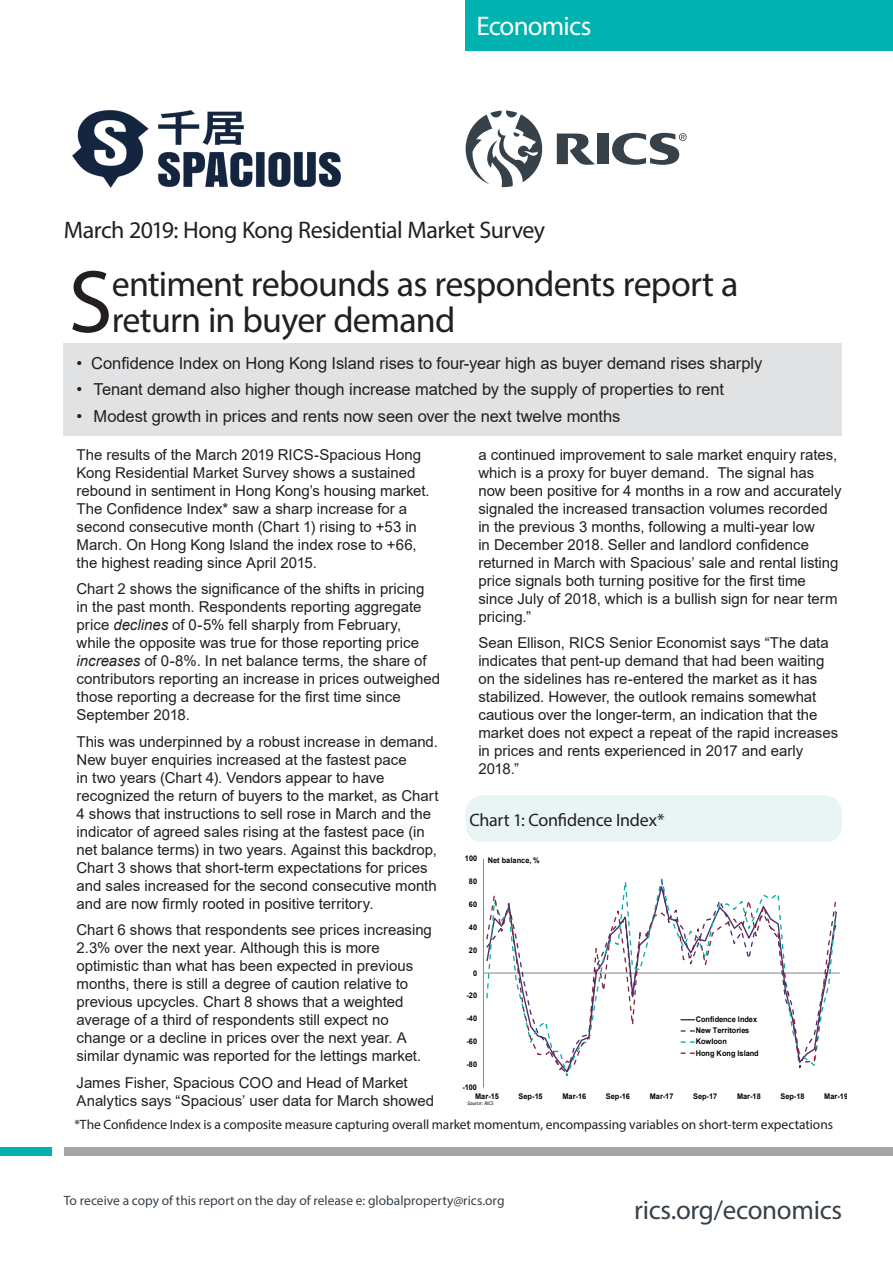
<style>
.page{position:relative;width:893px;height:1263px;background:#fff}
.page>*{position:absolute;margin:0;border:0;box-sizing:border-box;transform-origin:0 0}
.Document_Cover_Title{font:89.4px "Myriad Pro";color:#231f20}
.Document_Cover_Title-2{font:36px/36px "Myriad Pro";letter-spacing:-.02em;color:#231f20}
.t1{font:27px "Myriad Pro";letter-spacing:-.01em;color:#36414a}
.t2{font:27px "Myriad Pro";letter-spacing:-.03em;color:#fff}
.Document_Cover_Sub-t{font:24px "Myriad Pro";letter-spacing:-.02em;color:#231f20}
.Chart_description_te{font:18px "Myriad Pro";letter-spacing:-.01em;color:#231f20}
.Body_Text{font:16.5px "Arial";letter-spacing:-.005em;color:#231f20}
.Key_Findings{font:15px/18px "Arial";color:#231f20}
.Document_Cover_Sub-t-2{font:13.5px "Myriad Pro";letter-spacing:-.005em;color:#231f20}
.t3{font:13.5px "Myriad Pro";color:#36414a}
.t4{font:700 7.8px/11.2px "Arial";letter-spacing:.005em;color:#000;scale:.95 1}
.t5{font:italic 5.55px "Calibri";letter-spacing:-.01em;color:#000;scale:.95 1}
.s1{font-style:italic}
</style>
<div class="page">
<div style="left:466px;top:0;width:427px;height:51px;background:#00b3b0"></div>
<svg style="left:466px;top:111px;width:76px;height:76px"></svg>
<svg style="left:612px;top:133px;width:75px;height:32px"></svg>
<svg style="left:557px;top:133px;width:38px;height:32px"></svg>
<div style="left:597px;top:134px;width:12px;height:30px;background:#36414a"></div>
<div style="left:0;top:1147px;width:51px;height:8px;background:#00b3b0"></div>
<div style="left:64px;top:1147px;width:829px;height:8px;background:#a4a5a9"></div>
<div style="left:466px;top:795px;width:376px;height:48px;background:#e8f5f4;border-radius:18px"></div>
<img style="left:72px;top:111px;width:268px;height:76px">
<hr style="left:483px;top:859px;width:1px;height:228px;background:#868686">
<hr style="left:483px;top:973px;width:357px;height:1px;background:#868686">
<svg style="left:485px;top:888px;width:353px;height:184px"></svg>
<svg style="left:681px;top:1019px;width:13px;height:1px"></svg>
<svg style="left:681px;top:1030px;width:13px;height:2px"></svg>
<svg style="left:681px;top:1041px;width:13px;height:2px"></svg>
<svg style="left:681px;top:1052px;width:13px;height:2px"></svg>
<div style="left:64px;top:343px;width:778px;height:92px;background:#e1e2e4"></div>
<h3 class="t2" style="left:476px;top:10px;width:116px">Economics</h3>
<p class="Document_Cover_Sub-t" style="left:64px;top:215px;width:483px">March 2019: Hong Kong Residential Market Survey</p>
<p class="Document_Cover_Title" style="left:69px;top:247px;width:46px">S</p>
<p class="Document_Cover_Title-2" style="left:112px;top:265px;width:628px">entiment rebounds as respondents report a return in buyer demand</p>
<p class="Body_Text" style="left:77px;top:351px;width:687px">• Confidence Index on Hong Kong Island rises to four-year high as buyer demand rises sharply</p>
<p class="Body_Text" style="left:77px;top:378px;width:649px">• Tenant demand also higher though increase matched by the supply of properties to rent</p>
<p class="Body_Text" style="left:77px;top:404px;width:545px">• Modest growth in prices and rents now seen over the next twelve months</p>
<p class="Key_Findings" style="left:77px;top:445px;width:355px">The results of the March 2019 RICS-Spacious Hong Kong Residential Market Survey shows a sustained rebound in sentiment in Hong Kong’s housing market.<br>The Confidence Index* saw a sharp increase for a second consecutive month (Chart 1) rising to +53 in March. On Hong Kong Island the index rose to +66, the highest reading since April 2015.</p>
<p class="Key_Findings" style="left:77px;top:580px;width:365px">Chart 2 shows the significance of the shifts in pricing<br>in the past month. Respondents reporting aggregate price <span class="s1">declines</span> of 0-5% fell sharply from February,<br>while the opposite was true for those reporting price <span class="s1">increases</span> of 0-8%. In net balance terms, the share of contributors reporting an increase in prices outweighed those reporting a decrease for the first time since September 2018.</p>
<p class="Key_Findings" style="left:77px;top:732px;width:363px">This was underpinned by a robust increase in demand.<br>New buyer enquiries increased at the fastest pace<br>in two years (Chart 4). Vendors appear to have recognized the return of buyers to the market, as Chart 4 shows that instructions to sell rose in March and the indicator of agreed sales rising at the fastest pace (in net balance terms) in two years. Against this backdrop, Chart 3 shows that short-term expectations for prices and sales increased for the second consecutive month and are now firmly rooted in positive territory.</p>
<p class="Key_Findings" style="left:77px;top:921px;width:357px">Chart 6 shows that respondents see prices increasing 2.3% over the next year. Although this is more optimistic than what has been expected in previous months, there is still a degree of caution relative to previous upcycles. Chart 8 shows that a weighted average of a third of respondents still expect no change or a decline in prices over the next year. A similar dynamic was reported for the lettings market.</p>
<p class="Key_Findings" style="left:77px;top:1073px;width:359px">James Fisher, Spacious COO and Head of Market<br>Analytics says “Spacious’ user data for March showed</p>
<p class="Key_Findings" style="left:478px;top:445px;width:365px">a continued improvement to sale market enquiry rates, which is a proxy for buyer demand. The signal has now been positive for 4 months in a row and accurately signaled the increased transaction volumes recorded in the previous 3 months, following a multi-year low<br>in December 2018. Seller and landlord confidence returned in March with Spacious’ sale and rental listing price signals both turning positive for the first time since July of 2018, which is a bullish sign for near term pricing.”</p>
<p class="Key_Findings" style="left:478px;top:634px;width:361px">Sean Ellison, RICS Senior Economist says “The data indicates that pent-up demand that had been waiting on the sidelines has re-entered the market as it has stabilized. However, the outlook remains somewhat cautious over the longer-term, an indication that the market does not expect a repeat of the rapid increases in prices and rents experienced in 2017 and early 2018.”</p>
<p class="Chart_description_te" style="left:469px;top:808px;width:197px">Chart 1: Confidence Index*</p>
<p class="t4" style="left:465px;top:853px;width:14px">100</p>
<p class="t4" style="left:469px;top:876px;width:10px">80</p>
<p class="t4" style="left:469px;top:898px;width:10px">60</p>
<p class="t4" style="left:469px;top:921px;width:10px">40</p>
<p class="t4" style="left:469px;top:944px;width:10px">20</p>
<p class="t4" style="left:473px;top:967px;width:6px">0</p>
<p class="t4" style="left:466px;top:990px;width:13px">-20</p>
<p class="t4" style="left:466px;top:1013px;width:13px">-40</p>
<p class="t4" style="left:466px;top:1036px;width:13px">-60</p>
<p class="t4" style="left:466px;top:1059px;width:13px">-80</p>
<p class="t4" style="left:462px;top:1082px;width:17px">-100</p>
<p class="t4" style="left:488px;top:854px;width:56px">Net balance, %</p>
<p class="t4" style="left:696px;top:1014px;width:68px">Confidence Index<br>New Territories<br>Kowloon<br>Hong Kong Island</p>
<p class="t4" style="left:475px;top:1091px;width:27px">Mar-15</p>
<p class="t4" style="left:519px;top:1091px;width:27px">Sep-15</p>
<p class="t4" style="left:562px;top:1091px;width:27px">Mar-16</p>
<p class="t4" style="left:606px;top:1091px;width:27px">Sep-16</p>
<p class="t4" style="left:650px;top:1091px;width:27px">Mar-17</p>
<p class="t4" style="left:693px;top:1091px;width:27px">Sep-17</p>
<p class="t4" style="left:737px;top:1091px;width:27px">Mar-18</p>
<p class="t4" style="left:780px;top:1091px;width:27px">Sep-18</p>
<p class="t4" style="left:824px;top:1091px;width:27px">Mar-19</p>
<p class="t5" style="left:467px;top:1099px;width:29px">Source: RICS</p>
<p class="Document_Cover_Sub-t-2" style="left:74px;top:1116px;width:760px">*The Confidence Index is a composite measure capturing overall market momentum, encompassing variables on short-term expectations</p>
<p class="t3" style="left:64px;top:1192px;width:442px">To receive a copy of this report on the day of release e: globalproperty@rics.org</p>
<h3 class="t1" style="left:634px;top:1194px;width:210px">rics.org/economics</h3>
</div>
